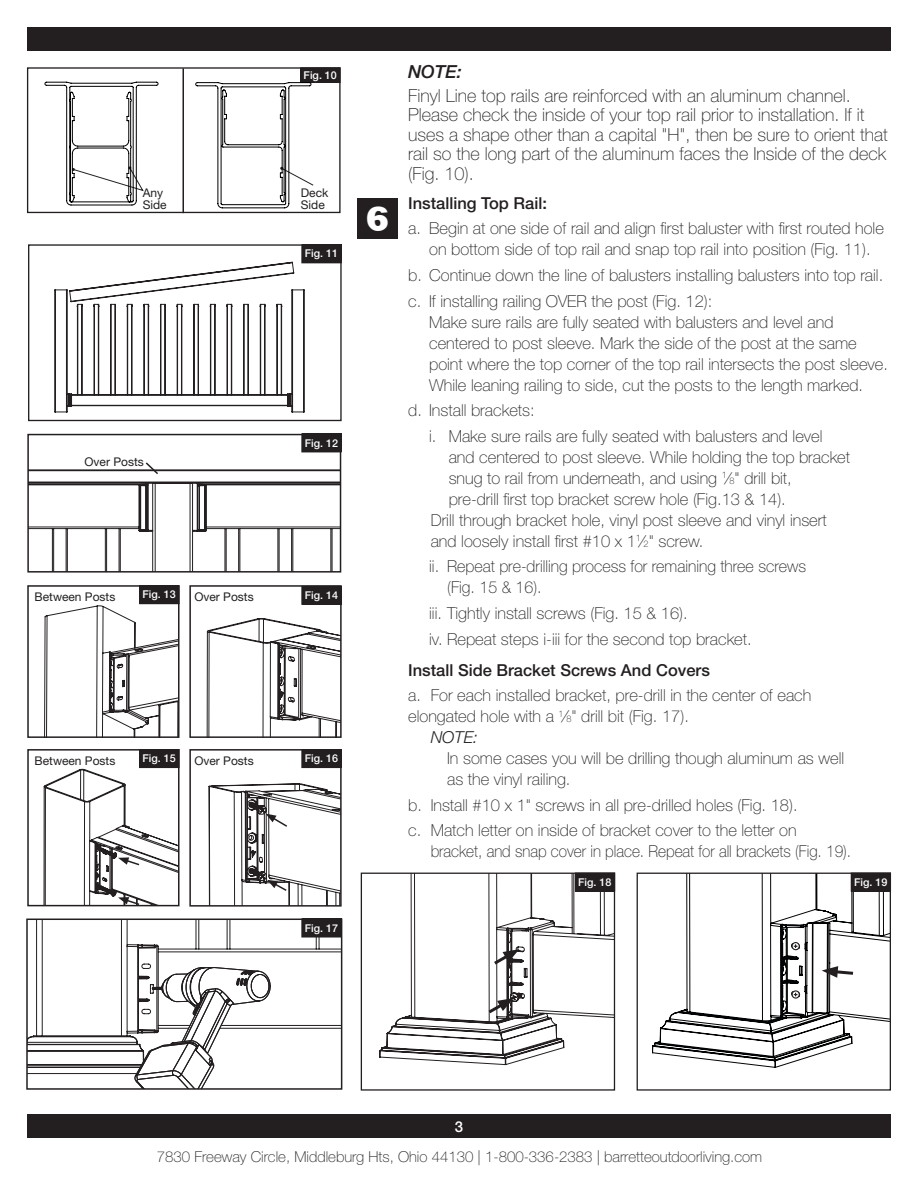
<style>
.page{position:relative;width:918px;height:1188px;background:#fff}
.page>*{position:absolute;margin:0;border:0;box-sizing:border-box;transform-origin:0 0}
.t1{font:800 35.7px "Rockwell";color:#fff}
.t2{font:100 18px/19.5px "Helvetica Neue LT Std";color:#231f20}
.t3{font:italic 500 18px "Helvetica Neue LT Std";color:#231f20}
.t4{font:100 16.5px/21px "Helvetica Neue LT Std";color:#231f20}
.t5{font:500 16.5px "Helvetica Neue LT Std";color:#231f20}
.t6{font:italic 300 16.5px "Helvetica Neue LT Std";color:#231f20}
.t7{font:100 15px "Helvetica Neue LT Std";color:#231f20}
.t8{font:500 15px "Helvetica Neue LT Std";color:#fff}
.t9{font:12px/12px "Helvetica Neue LT Std";color:#231f20}
.t10{font:500 10.8px "Helvetica Neue LT Std";color:#fff}
.s1{font-size:9.15px}
</style>
<div class="page">
<div style="left:27px;top:1115px;width:864px;height:23px;background:#231f20"></div>
<div style="left:27px;top:27px;width:864px;height:24px;background:#231f20"></div>
<div style="left:357px;top:199px;width:40px;height:40px;background:#231f20"></div>
<div style="left:28px;top:244px;width:314px;height:177px;border:1px solid #231f20"></div>
<svg style="left:379px;top:875px;width:234px;height:191px"></svg>
<div style="left:361px;top:873px;width:254px;height:218px;border:1px solid #231f20"></div>
<svg style="left:652px;top:875px;width:237px;height:193px"></svg>
<svg style="left:792px;top:991px;width:8px;height:7px"></svg>
<div style="left:791px;top:990px;width:9px;height:9px;border:1px solid #231f20;border-radius:3px"></div>
<svg style="left:794px;top:993px;width:4px;height:3px"></svg>
<div style="left:791px;top:942px;width:9px;height:9px;border:1px solid #231f20;border-radius:3px"></div>
<svg style="left:794px;top:944px;width:4px;height:4px"></svg>
<div style="left:637px;top:873px;width:254px;height:218px;border:1px solid #231f20"></div>
<div style="left:302px;top:245px;width:39px;height:18px;background:#231f20"></div>
<div style="left:301px;top:244px;width:41px;height:19px;border:1px solid #231f20"></div>
<div style="left:575px;top:873px;width:40px;height:18px;background:#231f20"></div>
<div style="left:575px;top:873px;width:40px;height:19px;border:1px solid #231f20"></div>
<div style="left:851px;top:873px;width:40px;height:18px;background:#231f20"></div>
<div style="left:851px;top:873px;width:40px;height:19px;border:1px solid #231f20"></div>
<svg style="left:485px;top:998px;width:29px;height:18px"></svg>
<svg style="left:491px;top:949px;width:28px;height:18px"></svg>
<svg style="left:822px;top:966px;width:34px;height:12px"></svg>
<svg style="left:54px;top:261px;width:251px;height:152px"></svg>
<div style="left:27px;top:434px;width:314px;height:139px;border:2px solid #231f20"></div>
<svg style="left:28px;top:461px;width:313px;height:111px"></svg>
<svg style="left:44px;top:604px;width:133px;height:131px"></svg>
<div style="left:27px;top:585px;width:153px;height:153px;border:2px solid #231f20"></div>
<div style="left:27px;top:749px;width:153px;height:157px;border:2px solid #231f20"></div>
<svg style="left:206px;top:618px;width:133px;height:117px"></svg>
<div style="left:189px;top:585px;width:153px;height:153px;border:2px solid #231f20"></div>
<div style="left:189px;top:749px;width:153px;height:158px;border:2px solid #231f20"></div>
<div style="left:302px;top:434px;width:39px;height:18px;background:#231f20"></div>
<div style="left:301px;top:433px;width:41px;height:19px;border:1px solid #231f20"></div>
<div style="left:140px;top:586px;width:39px;height:18px;background:#231f20"></div>
<div style="left:139px;top:585px;width:41px;height:19px;border:1px solid #231f20"></div>
<div style="left:140px;top:750px;width:39px;height:18px;background:#231f20"></div>
<div style="left:139px;top:749px;width:41px;height:19px;border:1px solid #231f20"></div>
<div style="left:302px;top:586px;width:39px;height:18px;background:#231f20"></div>
<div style="left:301px;top:586px;width:41px;height:19px;border:1px solid #231f20"></div>
<div style="left:302px;top:750px;width:39px;height:18px;background:#231f20"></div>
<div style="left:301px;top:749px;width:41px;height:19px;border:1px solid #231f20"></div>
<svg style="left:208px;top:783px;width:133px;height:123px"></svg>
<svg style="left:43px;top:769px;width:136px;height:137px"></svg>
<svg style="left:29px;top:922px;width:310px;height:152px"></svg>
<svg style="left:134px;top:966px;width:138px;height:121px"></svg>
<div style="left:26px;top:919px;width:316px;height:171px;border:2px solid #231f20"></div>
<div style="left:302px;top:919px;width:39px;height:18px;background:#231f20"></div>
<div style="left:301px;top:919px;width:41px;height:18px;border:1px solid #231f20"></div>
<div style="left:27px;top:67px;width:314px;height:146px;border:1px solid #231f20"></div>
<div style="left:301px;top:68px;width:39px;height:15px;background:#231f20"></div>
<div style="left:300px;top:67px;width:41px;height:16px;border:1px solid #231f20"></div>
<hr style="left:183px;top:68px;width:1px;height:145px;background:#231f20">
<svg style="left:195px;top:82px;width:119px;height:127px"></svg>
<svg style="left:44px;top:81px;width:115px;height:125px"></svg>
<p class="t10" style="left:304px;top:69px;width:35px">Fig. 10</p>
<p class="t3" style="left:408px;top:61px;width:55px">NOTE:</p>
<p class="t2" style="left:408px;top:86px;width:481px">Finyl Line top rails are reinforced with an aluminum channel.<br>Please check the inside of your top rail prior to installation. If it uses a shape other than a capital "H", then be sure to orient that rail so the long part of the aluminum faces the Inside of the deck (Fig. 10).</p>
<p class="t9" style="left:143px;top:187px;width:25px">Any<br>Side</p>
<p class="t9" style="left:84px;top:455px;width:61px">Over Posts</p>
<p class="t9" style="left:35px;top:590px;width:82px">Between Posts</p>
<p class="t10" style="left:143px;top:588px;width:35px">Fig. 13</p>
<p class="t9" style="left:194px;top:591px;width:61px">Over Posts</p>
<p class="t9" style="left:35px;top:754px;width:82px">Between Posts</p>
<p class="t10" style="left:143px;top:752px;width:35px">Fig. 15</p>
<p class="t9" style="left:194px;top:754px;width:61px">Over Posts</p>
<p class="t9" style="left:301px;top:187px;width:29px">Deck<br>Side</p>
<p class="t10" style="left:305px;top:247px;width:35px">Fig. 11</p>
<p class="t10" style="left:305px;top:436px;width:35px">Fig. 12</p>
<p class="t10" style="left:305px;top:589px;width:35px">Fig. 14</p>
<p class="t10" style="left:305px;top:752px;width:35px">Fig. 16</p>
<p class="t1" style="left:365px;top:198px;width:26px">6</p>
<p class="t5" style="left:408px;top:193px;width:140px">Installing Top Rail:</p>
<p class="t4" style="left:408px;top:218px;width:477px;text-align:center">a. Begin at one side of rail and align first baluster with first routed hole on bottom side of top rail and snap top rail into position (Fig. 11).</p>
<p class="t4" style="left:408px;top:265px;width:477px">b. Continue down the line of balusters installing balusters into top rail.</p>
<p class="t4" style="left:429px;top:290px;width:460px;text-indent:-21px">c. If installing railing OVER the post (Fig. 12):<br>Make sure rails are fully seated with balusters and level and centered to post sleeve. Mark the side of the post at the same point where the top corner of the top rail intersects the post sleeve.<br>While leaning railing to side, cut the posts to the length marked.</p>
<p class="t4" style="left:408px;top:400px;width:128px">d. Install brackets:</p>
<p class="t4" style="left:429px;top:425px;width:395px">i. Make sure rails are fully seated with balusters and level</p>
<p class="t4" style="left:449px;top:446px;width:403px">and centered to post sleeve. While holding the top bracket</p>
<p class="t4" style="left:449px;top:467px;width:345px">snug to rail from underneath, and using <sup>1</sup>⁄<span class="s1">8</span>" drill bit,</p>
<p class="t4" style="left:449px;top:488px;width:339px">pre-drill first top bracket screw hole (Fig.13 &amp; 14).</p>
<p class="t4" style="left:431px;top:509px;width:398px">Drill through bracket hole, vinyl post sleeve and vinyl insert</p>
<p class="t4" style="left:431px;top:530px;width:274px">and loosely install first #10 x 1<sup>1</sup>⁄<span class="s1">2</span>" screw.</p>
<p class="t4" style="left:447px;top:556px;width:360px;text-indent:-18px">ii. Repeat pre-drilling process for remaining three screws (Fig. 15 &amp; 16).</p>
<p class="t4" style="left:429px;top:603px;width:260px">iii. Tightly install screws (Fig. 15 &amp; 16).</p>
<p class="t4" style="left:429px;top:628px;width:324px">iv. Repeat steps i-iii for the second top bracket.</p>
<p class="t5" style="left:408px;top:660px;width:303px">Install Side Bracket Screws And Covers</p>
<p class="t4" style="left:408px;top:685px;width:405px">a. For each installed bracket, pre-drill in the center of each</p>
<p class="t4" style="left:408px;top:706px;width:282px">elongated hole with a <sup>1</sup>⁄<span class="s1">8</span>" drill bit (Fig. 17).</p>
<p class="t6" style="left:431px;top:728px;width:49px">NOTE:</p>
<p class="t4" style="left:447px;top:748px;width:399px">In some cases you will be drilling though aluminum as well</p>
<p class="t4" style="left:447px;top:769px;width:125px">as the vinyl railing.</p>
<p class="t4" style="left:408px;top:795px;width:391px">b. Install #10 x 1" screws in all pre-drilled holes (Fig. 18).</p>
<p class="t4" style="left:431px;top:820px;width:422px;text-indent:-22px">c. Match letter on inside of bracket cover to the letter on bracket, and snap cover in place. Repeat for all brackets (Fig. 19).</p>
<p class="t10" style="left:578px;top:875px;width:35px">Fig. 18</p>
<p class="t10" style="left:854px;top:875px;width:35px">Fig. 19</p>
<p class="t10" style="left:305px;top:921px;width:35px">Fig. 17</p>
<p class="t8" style="left:455px;top:1118px;width:10px">3</p>
<p class="t7" style="left:157px;top:1148px;width:607px">7830 Freeway Circle, Middleburg Hts, Ohio 44130 | 1-800-336-2383 | barretteoutdoorliving.com</p>
</div>
